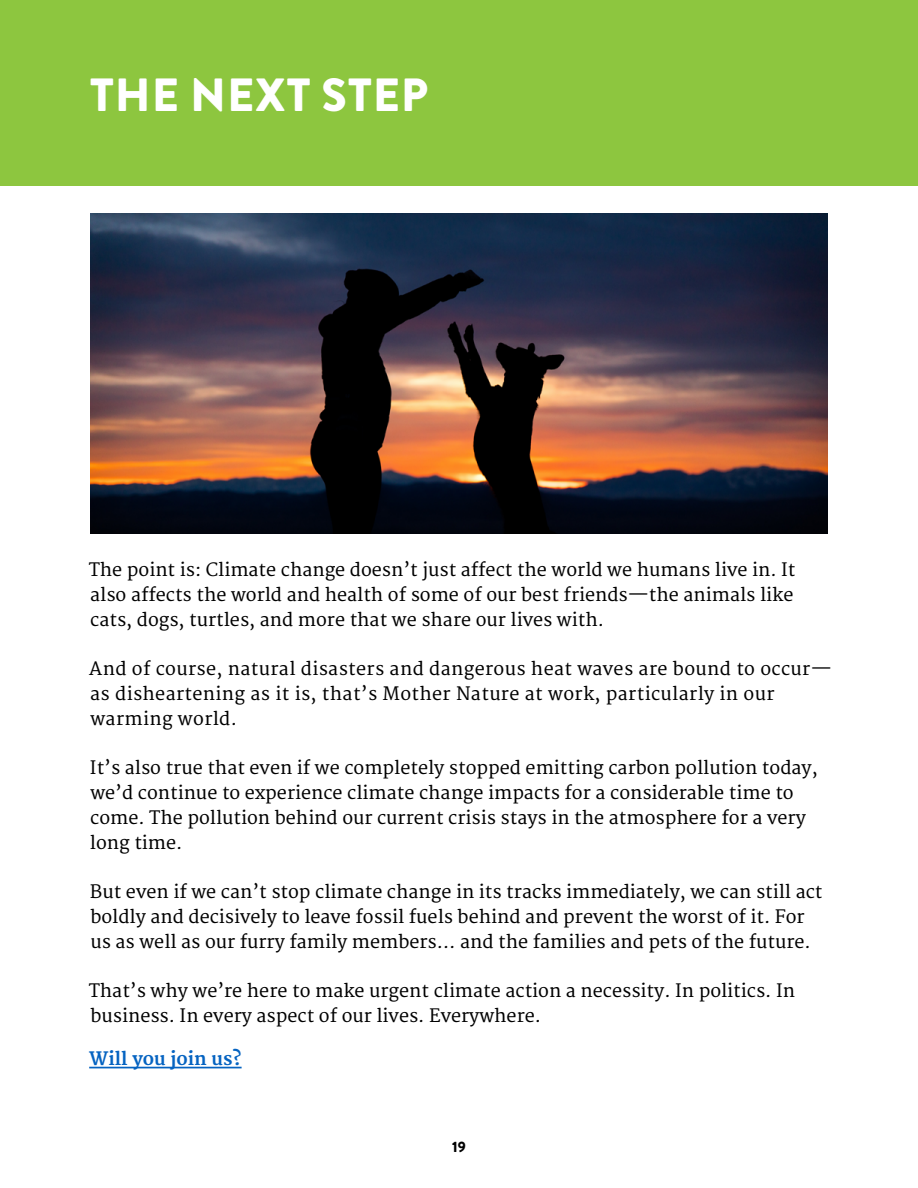
<style>
.page{position:relative;width:918px;height:1188px;background:#fff}
.page>*{position:absolute;margin:0;border:0;box-sizing:border-box;transform-origin:0 0}
.t1{font:900 46.5px "Brandon Grotesque";letter-spacing:.02em;color:#fff}
.t2{font:18px/24.8px "Merriweather";color:#000}
.t3{font:18px/24.8px "Merriweather";letter-spacing:.02em;color:#000}
.t4{font:700 18px "Merriweather";color:#0563c1}
.t5{font:900 15px "Brandon Grotesque";color:#000}
</style>
<div class="page">
<div style="left:0;top:0;width:918px;height:185px;background:#8dc63f"></div>
<hr style="left:89px;top:1067px;width:153px;height:1px;background:#0563c1">
<img style="left:90px;top:213px;width:737px;height:321px">
<h1 class="t1" style="left:90px;top:62px;width:339px">THE NEXT STEP</h1>
<p class="t2" style="left:89px;top:558px;width:708px;text-align:justify">The point is: Climate change doesn’t just affect the world we humans live in. It also affects the world and health of some of our best friends—the animals like cats, dogs, turtles, and more that we share our lives with.</p>
<p class="t3" style="left:89px;top:657px;width:744px">And of course, natural disasters and dangerous heat waves are bound to occur— as disheartening as it is, that’s Mother Nature at work, particularly in our warming world.</p>
<p class="t2" style="left:90px;top:756px;width:729px">It’s also true that even if we completely stopped emitting carbon pollution today, we’d continue to experience climate change impacts for a considerable time to come. The pollution behind our current crisis stays in the atmosphere for a very long time.</p>
<p class="t2" style="left:90px;top:880px;width:734px">But even if we can’t stop climate change in its tracks immediately, we can still act boldly and decisively to leave fossil fuels behind and prevent the worst of it. For us as well as our furry family members… and the families and pets of the future.</p>
<p class="t2" style="left:89px;top:979px;width:708px">That’s why we’re here to make urgent climate action a necessity. In politics. In business. In every aspect of our lives. Everywhere.</p>
<p class="t4" style="left:89px;top:1048px;width:154px">Will you join us?</p>
<p class="t5" style="left:452px;top:1136px;width:15px">19</p>
</div>
